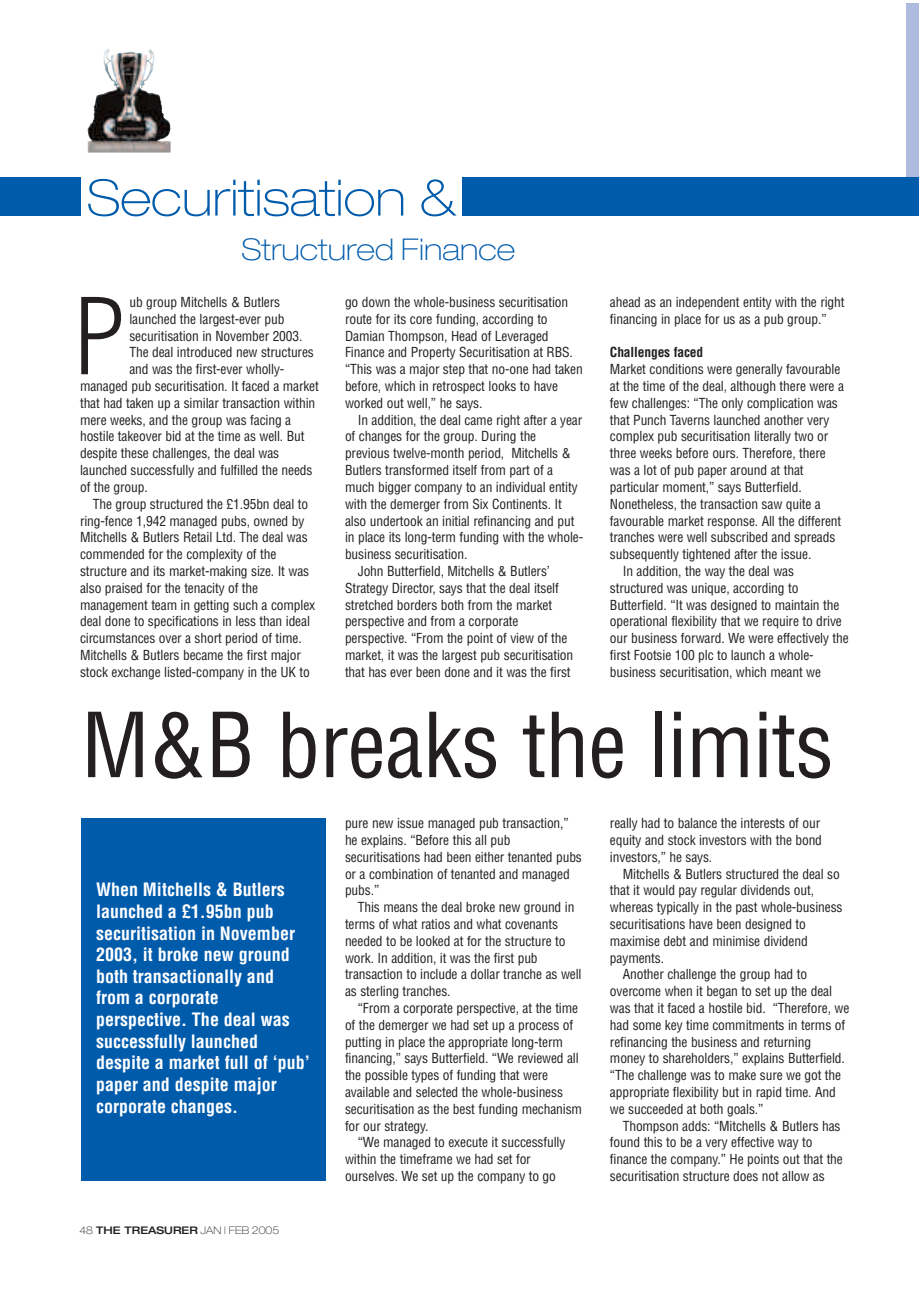
<style>
.page{position:relative;width:919px;height:1289px;background:#fff}
.page>*{position:absolute;margin:0;border:0;box-sizing:border-box;transform-origin:0 0}
.t1{font:300 condensed 103.05px "Helvetica";color:#231f20}
.t2{font:condensed 87.15px "Helvetica";letter-spacing:-.01em;color:#231f20}
.t3{font:100 expanded 50.25px "Helvetica Neue";color:#015bab}
.t4{font:100 expanded 30px "Helvetica Neue";color:#015bab}
.t5{font:700 condensed 18px/21.6px "Helvetica";color:#fff}
.t6{font:condensed 13.5px/16.8px "Helvetica";letter-spacing:-.01em;color:#231f20}
.t7{font:700 condensed 13.5px "Helvetica";letter-spacing:-.01em;color:#231f20}
.t8{font:100 expanded 10.5px "Helvetica Neue";color:#231f20}
.s1{font-weight:500}
</style>
<div class="page">
<div style="left:906px;top:4px;width:12px;height:186px;background:#aebbde"></div>
<img style="left:111px;top:49px;width:44px;height:39px">
<div style="left:0;top:177px;width:918px;height:39px;background:#015bab"></div>
<div style="left:81px;top:169px;width:380px;height:68px;background:#fff"></div>
<div style="left:81px;top:818px;width:244px;height:362px;background:#015bab"></div>
<h3 class="t3" style="left:87px;top:180px;width:370px">Securitisation &amp;</h3>
<h3 class="t4" style="left:241px;top:239px;width:275px">Structured Finance</h3>
<h1 class="t1" style="left:73px;top:297px;width:53px">P</h1>
<p class="t6" style="left:129px;top:295px;width:152px">ub group Mitchells &amp; Butlers</p>
<p class="t6" style="left:345px;top:295px;width:239px">go down the whole-business securitisation route for its core funding, according to Damian Thompson, Head of Leveraged Finance and Property Securitisation at RBS. “This was a major step that no-one had taken before, which in retrospect looks to have worked out well,” he says.</p>
<p class="t6" style="left:358px;top:412px;width:226px">In addition, the deal came right after a year</p>
<p class="t6" style="left:345px;top:429px;width:193px">of changes for the group. During the</p>
<p class="t6" style="left:345px;top:446px;width:227px">previous twelve-month period, Mitchells &amp;</p>
<p class="t6" style="left:345px;top:463px;width:210px">Butlers transformed itself from part of a</p>
<p class="t6" style="left:345px;top:479px;width:234px">much bigger company to an individual entity</p>
<p class="t6" style="left:345px;top:496px;width:218px">with the demerger from Six Continents. It</p>
<p class="t6" style="left:345px;top:513px;width:231px">also undertook an initial refinancing and put</p>
<p class="t6" style="left:345px;top:530px;width:240px">in place its long-term funding with the whole-</p>
<p class="t6" style="left:345px;top:547px;width:124px">business securitisation.</p>
<p class="t6" style="left:358px;top:563px;width:193px">John Butterfield, Mitchells &amp; Butlers’</p>
<p class="t6" style="left:345px;top:580px;width:215px">Strategy Director, says that the deal itself</p>
<p class="t6" style="left:345px;top:597px;width:209px">stretched borders both from the market</p>
<p class="t6" style="left:345px;top:614px;width:175px">perspective and from a corporate</p>
<p class="t6" style="left:345px;top:631px;width:224px">perspective. “From the point of view of the</p>
<p class="t6" style="left:345px;top:647px;width:230px">market, it was the largest pub securitisation</p>
<p class="t6" style="left:345px;top:664px;width:227px">that has ever been done and it was the first</p>
<p class="t6" style="left:129px;top:311px;width:157px">launched the largest-ever pub</p>
<p class="t6" style="left:129px;top:328px;width:175px">securitisation in November 2003.</p>
<p class="t6" style="left:129px;top:345px;width:186px">The deal introduced new structures</p>
<p class="t6" style="left:129px;top:362px;width:156px">and was the first-ever wholly-</p>
<p class="t6" style="left:80px;top:379px;width:240px">managed pub securitisation. It faced a market</p>
<p class="t6" style="left:80px;top:395px;width:237px">that had taken up a similar transaction within</p>
<p class="t6" style="left:80px;top:412px;width:213px">mere weeks, and the group was facing a</p>
<p class="t6" style="left:80px;top:429px;width:226px">hostile takeover bid at the time as well. But</p>
<p class="t6" style="left:80px;top:446px;width:201px">despite these challenges, the deal was</p>
<p class="t6" style="left:80px;top:463px;width:234px">launched successfully and fulfilled the needs</p>
<p class="t6" style="left:80px;top:479px;width:69px">of the group.</p>
<p class="t6" style="left:93px;top:496px;width:217px">The group structured the £1.95bn deal to</p>
<p class="t6" style="left:80px;top:513px;width:226px">ring-fence 1,942 managed pubs, owned by</p>
<p class="t6" style="left:80px;top:530px;width:229px">Mitchells &amp; Butlers Retail Ltd. The deal was</p>
<p class="t6" style="left:80px;top:547px;width:198px">commended for the complexity of the</p>
<p class="t6" style="left:80px;top:563px;width:231px">structure and its market-making size. It was</p>
<p class="t6" style="left:80px;top:580px;width:179px">also praised for the tenacity of the</p>
<p class="t6" style="left:80px;top:597px;width:237px">management team in getting such a complex</p>
<p class="t6" style="left:80px;top:614px;width:231px">deal done to specifications in less than ideal</p>
<p class="t6" style="left:80px;top:631px;width:223px">circumstances over a short period of time.</p>
<p class="t6" style="left:80px;top:647px;width:222px">Mitchells &amp; Butlers became the first major</p>
<p class="t6" style="left:80px;top:664px;width:231px">stock exchange listed-company in the UK to</p>
<p class="t6" style="left:610px;top:295px;width:236px">ahead as an independent entity with the right financing in place for us as a pub group.”</p>
<p class="t7" style="left:610px;top:347px;width:95px">Challenges faced</p>
<p class="t6" style="left:610px;top:362px;width:232px">Market conditions were generally favourable</p>
<p class="t6" style="left:610px;top:379px;width:235px">at the time of the deal, although there were a</p>
<p class="t6" style="left:610px;top:395px;width:229px">few challenges: “The only complication was</p>
<p class="t6" style="left:610px;top:412px;width:221px">that Punch Taverns launched another very</p>
<p class="t6" style="left:610px;top:429px;width:220px">complex pub securitisation literally two or</p>
<p class="t6" style="left:610px;top:446px;width:217px">three weeks before ours. Therefore, there</p>
<p class="t6" style="left:610px;top:463px;width:195px">was a lot of pub paper around at that</p>
<p class="t6" style="left:610px;top:479px;width:193px">particular moment,” says Butterfield.</p>
<p class="t6" style="left:610px;top:496px;width:212px">Nonetheless, the transaction saw quite a</p>
<p class="t6" style="left:610px;top:513px;width:233px">favourable market response. All the different</p>
<p class="t6" style="left:610px;top:530px;width:227px">tranches were well subscribed and spreads</p>
<p class="t6" style="left:610px;top:547px;width:203px">subsequently tightened after the issue.</p>
<p class="t6" style="left:622px;top:563px;width:173px">In addition, the way the deal was</p>
<p class="t6" style="left:610px;top:580px;width:190px">structured was unique, according to</p>
<p class="t6" style="left:610px;top:597px;width:231px">Butterfield. “It was designed to maintain the</p>
<p class="t6" style="left:610px;top:614px;width:233px">operational flexibility that we require to drive</p>
<p class="t6" style="left:610px;top:631px;width:240px">our business forward. We were effectively the</p>
<p class="t6" style="left:610px;top:647px;width:205px">first Footsie 100 plc to launch a whole-</p>
<p class="t6" style="left:610px;top:664px;width:213px">business securitisation, which meant we</p>
<h2 class="t2" style="left:81px;top:711px;width:753px">M&amp;B breaks the limits</h2>
<p class="t5" style="left:96px;top:880px;width:215px">When Mitchells &amp; Butlers launched a £1.95bn pub securitisation in November<br>2003, it broke new ground both transactionally and from a corporate perspective. The deal was successfully launched despite a market full of ‘pub’ paper and despite major corporate changes.</p>
<p class="t8" style="left:79px;top:1226px;width:201px">48 <span class="s1">THE TREASURER</span> JAN | FEB 2005</p>
<p class="t6" style="left:345px;top:815px;width:238px">pure new issue managed pub transaction,” he explains. “Before this all pub securitisations had been either tenanted pubs or a combination of tenanted and managed pubs.”</p>
<p class="t6" style="left:345px;top:899px;width:238px;text-indent:13px">This means the deal broke new ground in terms of what ratios and what covenants needed to be looked at for the structure to work. In addition, it was the first pub transaction to include a dollar tranche as well as sterling tranches.</p>
<p class="t6" style="left:345px;top:1000px;width:238px;text-indent:13px">“From a corporate perspective, at the time of the demerger we had set up a process of putting in place the appropriate long-term financing,” says Butterfield. “We reviewed all the possible types of funding that were available and selected the whole-business securitisation as the best funding mechanism for our strategy.</p>
<p class="t6" style="left:345px;top:1135px;width:222px;text-indent:13px">“We managed to execute it successfully within the timeframe we had set for ourselves. We set up the company to go</p>
<p class="t6" style="left:610px;top:815px;width:213px">really had to balance the interests of our equity and stock investors with the bond investors,” he says.</p>
<p class="t6" style="left:622px;top:866px;width:218px">Mitchells &amp; Butlers structured the deal so</p>
<p class="t6" style="left:610px;top:883px;width:206px">that it would pay regular dividends out,</p>
<p class="t6" style="left:610px;top:899px;width:234px">whereas typically in the past whole-business</p>
<p class="t6" style="left:610px;top:916px;width:197px">securitisations have been designed to</p>
<p class="t6" style="left:610px;top:933px;width:199px">maximise debt and minimise dividend</p>
<p class="t6" style="left:610px;top:950px;width:56px">payments.</p>
<p class="t6" style="left:622px;top:967px;width:186px">Another challenge the group had to</p>
<p class="t6" style="left:610px;top:983px;width:223px">overcome when it began to set up the deal</p>
<p class="t6" style="left:610px;top:1000px;width:241px">was that it faced a hostile bid. “Therefore, we</p>
<p class="t6" style="left:610px;top:1017px;width:237px">had some key time commitments in terms of</p>
<p class="t6" style="left:610px;top:1034px;width:203px">refinancing the business and returning</p>
<p class="t6" style="left:610px;top:1051px;width:236px">money to shareholders,” explains Butterfield.</p>
<p class="t6" style="left:610px;top:1067px;width:233px">“The challenge was to make sure we got the</p>
<p class="t6" style="left:610px;top:1084px;width:227px">appropriate flexibility but in rapid time. And</p>
<p class="t6" style="left:610px;top:1101px;width:155px">we succeeded at both goals.”</p>
<p class="t6" style="left:622px;top:1118px;width:219px">Thompson adds: “Mitchells &amp; Butlers has</p>
<p class="t6" style="left:610px;top:1135px;width:204px">found this to be a very effective way to</p>
<p class="t6" style="left:610px;top:1151px;width:234px">finance the company.” He points out that the</p>
<p class="t6" style="left:610px;top:1168px;width:216px">securitisation structure does not allow as</p>
</div>
